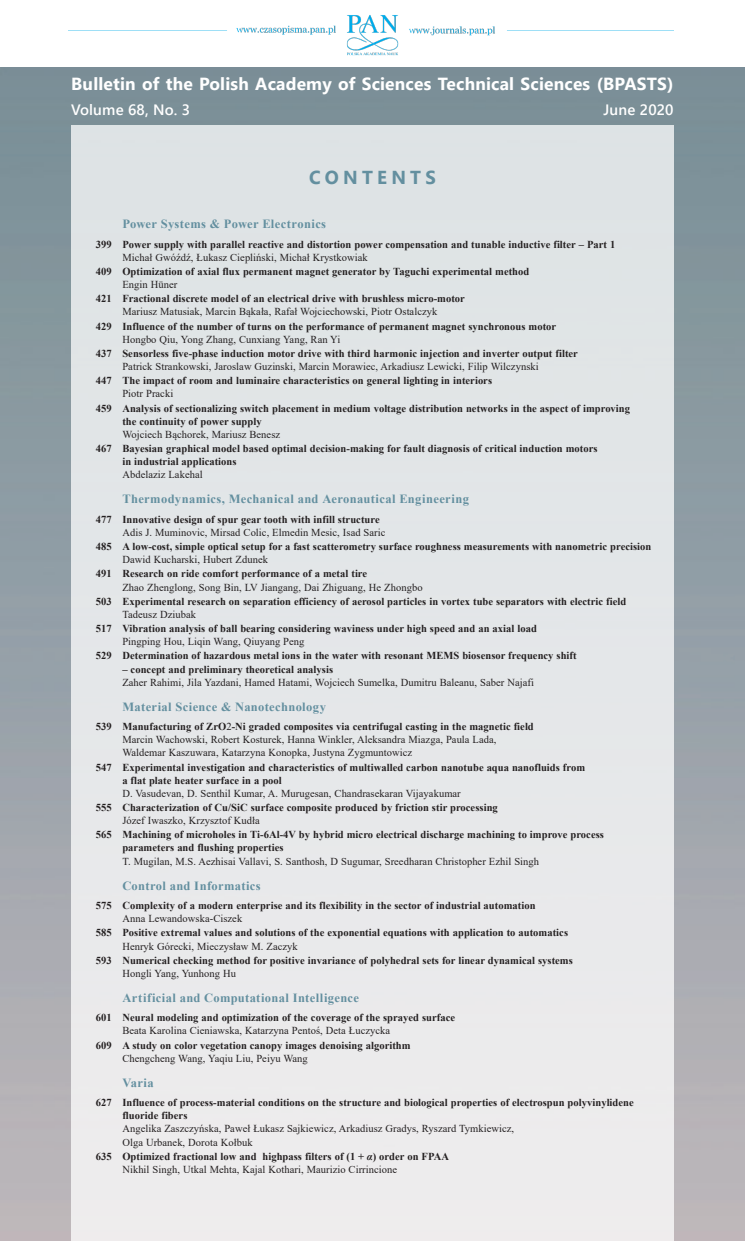
<style>
.page{position:relative;width:745px;height:1241px;background:#fff}
.page>*{position:absolute;margin:0;border:0;box-sizing:border-box;transform-origin:0 0}
.t1{font:700 18.75px "Segoe UI";letter-spacing:.225em;color:#638f9f}
.t2{font:700 17.5px "Segoe UI";letter-spacing:.01em;color:#fff}
.t3{font:600 15px "Segoe UI";letter-spacing:.01em;color:#fff}
.t4{font:700 12.5px "Times New Roman";letter-spacing:.03em;color:#638f9f}
.t5{font:700 10.62px/13.1px "Times New Roman";letter-spacing:.005em;color:#231f20}
.t6{font:10.62px/13.1px "Times New Roman";letter-spacing:.005em;color:#231f20}
.s1{font-weight:700}
.s2{font-style:italic}
.s3{font-weight:400}
</style>
<div class="page">
<img style="left:69px;top:15px;width:605px;height:41px">
<img style="left:0;top:67px;width:744px;height:1173px">
<div style="left:71px;top:126px;width:602px;height:1114px;background:#e4e7e9"></div>
<h2 class="t2" style="left:71px;top:67px;width:603px">Bulletin of the Polish Academy of Sciences Technical Sciences (BPASTS)</h2>
<h3 class="t3" style="left:71px;top:96px;width:120px">Volume 68, No. 3</h3>
<h3 class="t3" style="left:603px;top:96px;width:72px">June 2020</h3>
<h1 class="t1" style="left:309px;top:159px;width:128px">CONTENTS</h1>
<p class="t4" style="left:122px;top:215px;width:205px">Power Systems &amp; Power Electronics</p>
<p class="t5" style="left:96px;top:237px;width:520px">399 Power supply with parallel reactive and distortion power compensation and tunable inductive filter – Part 1</p>
<p class="t6" style="left:122px;top:250px;width:247px">Michał Gwóźdź, Łukasz Ciepliński, Michał Krystkowiak</p>
<p class="t5" style="left:96px;top:264px;width:435px">409 Optimization of axial flux permanent magnet generator by Taguchi experimental method</p>
<p class="t6" style="left:122px;top:277px;width:56px">Engin Hüner</p>
<p class="t5" style="left:96px;top:292px;width:370px">421 Fractional discrete model of an electrical drive with brushless micro-motor</p>
<p class="t6" style="left:122px;top:305px;width:316px">Mariusz Matusiak, Marcin Bąkała, Rafał Wojciechowski, Piotr Ostalczyk</p>
<p class="t5" style="left:96px;top:319px;width:461px">429 Influence of the number of turns on the performance of permanent magnet synchronous motor</p>
<p class="t6" style="left:122px;top:332px;width:219px">Hongbo Qiu, Yong Zhang, Cunxiang Yang, Ran Yi</p>
<p class="t5" style="left:96px;top:346px;width:483px">437 Sensorless five-phase induction motor drive with third harmonic injection and inverter output filter</p>
<p class="t6" style="left:122px;top:359px;width:417px">Patrick Strankowski, Jaroslaw Guzinski, Marcin Morawiec, Arkadiusz Lewicki, Filip Wilczynski</p>
<p class="t5" style="left:96px;top:374px;width:397px">447 The impact of room and luminaire characteristics on general lighting in interiors</p>
<p class="t6" style="left:122px;top:387px;width:52px">Piotr Pracki</p>
<p class="t5" style="left:122px;top:401px;width:509px;text-indent:-27px">459 Analysis of sectionalizing switch placement in medium voltage distribution networks in the aspect of improving the continuity of power supply</p>
<p class="t6" style="left:122px;top:427px;width:159px">Wojciech Bąchorek, Mariusz Benesz</p>
<p class="t5" style="left:122px;top:441px;width:476px;text-indent:-27px">467 Bayesian graphical model based optimal decision-making for fault diagnosis of critical induction motors in industrial applications</p>
<p class="t6" style="left:122px;top:468px;width:82px">Abdelaziz Lakehal</p>
<p class="t4" style="left:122px;top:490px;width:348px">Thermodynamics, Mechanical and Aeronautical Engineering</p>
<p class="t5" style="left:96px;top:512px;width:285px">477 Innovative design of spur gear tooth with infill structure</p>
<p class="t6" style="left:122px;top:525px;width:264px">Adis J. Muminovic, Mirsad Colic, Elmedin Mesic, Isad Saric</p>
<p class="t5" style="left:96px;top:539px;width:556px">485 A low-cost, simple optical setup for a fast scatterometry surface roughness measurements with nanometric precision</p>
<p class="t6" style="left:122px;top:552px;width:147px">Dawid Kucharski, Hubert Zdunek</p>
<p class="t5" style="left:96px;top:567px;width:273px">491 Research on ride comfort performance of a metal tire</p>
<p class="t6" style="left:122px;top:580px;width:301px">Zhao Zhenglong, Song Bin, LV Jiangang, Dai Zhiguang, He Zhongbo</p>
<p class="t5" style="left:96px;top:594px;width:531px">503 Experimental research on separation efficiency of aerosol particles in vortex tube separators with electric field</p>
<p class="t6" style="left:122px;top:607px;width:75px">Tadeusz Dziubak</p>
<p class="t5" style="left:96px;top:621px;width:442px">517 Vibration analysis of ball bearing considering waviness under high speed and an axial load</p>
<p class="t6" style="left:122px;top:634px;width:183px">Pingping Hou, Liqin Wang, Qiuyang Peng</p>
<p class="t5" style="left:96px;top:648px;width:482px">529 Determination of hazardous metal ions in the water with resonant MEMS biosensor frequency shift</p>
<p class="t5" style="left:122px;top:662px;width:212px">– concept and preliminary theoretical analysis</p>
<p class="t6" style="left:122px;top:675px;width:413px">Zaher Rahimi, Jila Yazdani, Hamed Hatami, Wojciech Sumelka, Dumitru Baleanu, Saber Najafi</p>
<p class="t4" style="left:122px;top:697px;width:205px">Material Science &amp; Nanotechnology</p>
<p class="t6" style="left:122px;top:719px;width:412px;text-indent:-27px"><span class="s1">539 Manufacturing of ZrO</span>2<span class="s1">-Ni graded composites via centrifugal casting in the magnetic field<br></span>Marcin Wachowski, Robert Kosturek, Hanna Winkler, Aleksandra Miazga, Paula Lada,<br>Waldemar Kaszuwara, Katarzyna Konopka, Justyna Zygmuntowicz</p>
<p class="t5" style="left:122px;top:760px;width:464px;text-indent:-27px">547 Experimental investigation and characteristics of multiwalled carbon nanotube aqua nanofluids from a flat plate heater surface in a pool</p>
<p class="t6" style="left:122px;top:786px;width:340px">D. Vasudevan, D. Senthil Kumar, A. Murugesan, Chandrasekaran Vijayakumar</p>
<p class="t5" style="left:96px;top:800px;width:403px">555 Characterization of Cu/SiC surface composite produced by friction stir processing</p>
<p class="t6" style="left:122px;top:813px;width:139px">Józef Iwaszko, Krzysztof Kudła</p>
<p class="t5" style="left:122px;top:827px;width:483px;text-indent:-27px">565 Machining of microholes in Ti-6Al-4V by hybrid micro electrical discharge machining to improve process parameters and flushing properties</p>
<p class="t6" style="left:122px;top:854px;width:418px">T. Mugilan, M.S. Aezhisai Vallavi, S. Santhosh, D Sugumar, Sreedharan Christopher Ezhil Singh</p>
<p class="t4" style="left:122px;top:876px;width:140px">Control and Informatics</p>
<p class="t5" style="left:96px;top:898px;width:441px">575 Complexity of a modern enterprise and its flexibility in the sector of industrial automation</p>
<p class="t6" style="left:122px;top:911px;width:121px">Anna Lewandowska-Ciszek</p>
<p class="t5" style="left:96px;top:925px;width:473px">585 Positive extremal values and solutions of the exponential equations with application to automatics</p>
<p class="t6" style="left:122px;top:938px;width:177px">Henryk Górecki, Mieczysław M. Zaczyk</p>
<p class="t5" style="left:96px;top:953px;width:478px">593 Numerical checking method for positive invariance of polyhedral sets for linear dynamical systems</p>
<p class="t6" style="left:122px;top:966px;width:115px">Hongli Yang, Yunhong Hu</p>
<p class="t4" style="left:122px;top:988px;width:238px">Artificial and Computational Intelligence</p>
<p class="t5" style="left:96px;top:1010px;width:360px">601 Neural modeling and optimization of the coverage of the sprayed surface</p>
<p class="t6" style="left:122px;top:1023px;width:269px">Beata Karolina Cieniawska, Katarzyna Pentoś, Deta Łuczycka</p>
<p class="t5" style="left:96px;top:1037px;width:316px">609 A study on color vegetation canopy images denoising algorithm</p>
<p class="t6" style="left:122px;top:1051px;width:187px">Chengcheng Wang, Yaqiu Liu, Peiyu Wang</p>
<p class="t4" style="left:122px;top:1073px;width:33px">Varia</p>
<p class="t5" style="left:122px;top:1095px;width:512px;text-indent:-27px">627 Influence of process-material conditions on the structure and biological properties of electrospun polyvinylidene fluoride fibers</p>
<p class="t6" style="left:122px;top:1121px;width:393px">Angelika Zaszczyńska, Paweł Łukasz Sajkiewicz, Arkadiusz Gradys, Ryszard Tymkiewicz,<br>Olga Urbanek, Dorota Kołbuk</p>
<p class="t5" style="left:122px;top:1149px;width:328px;text-indent:-27px">635 Optimized fractional low and highpass filters of (1 + <span class="s2">α</span>) order on FPAA<br><span class="s3">Nikhil Singh, Utkal Mehta, Kajal Kothari, Maurizio Cirrincione</span></p>
</div>
